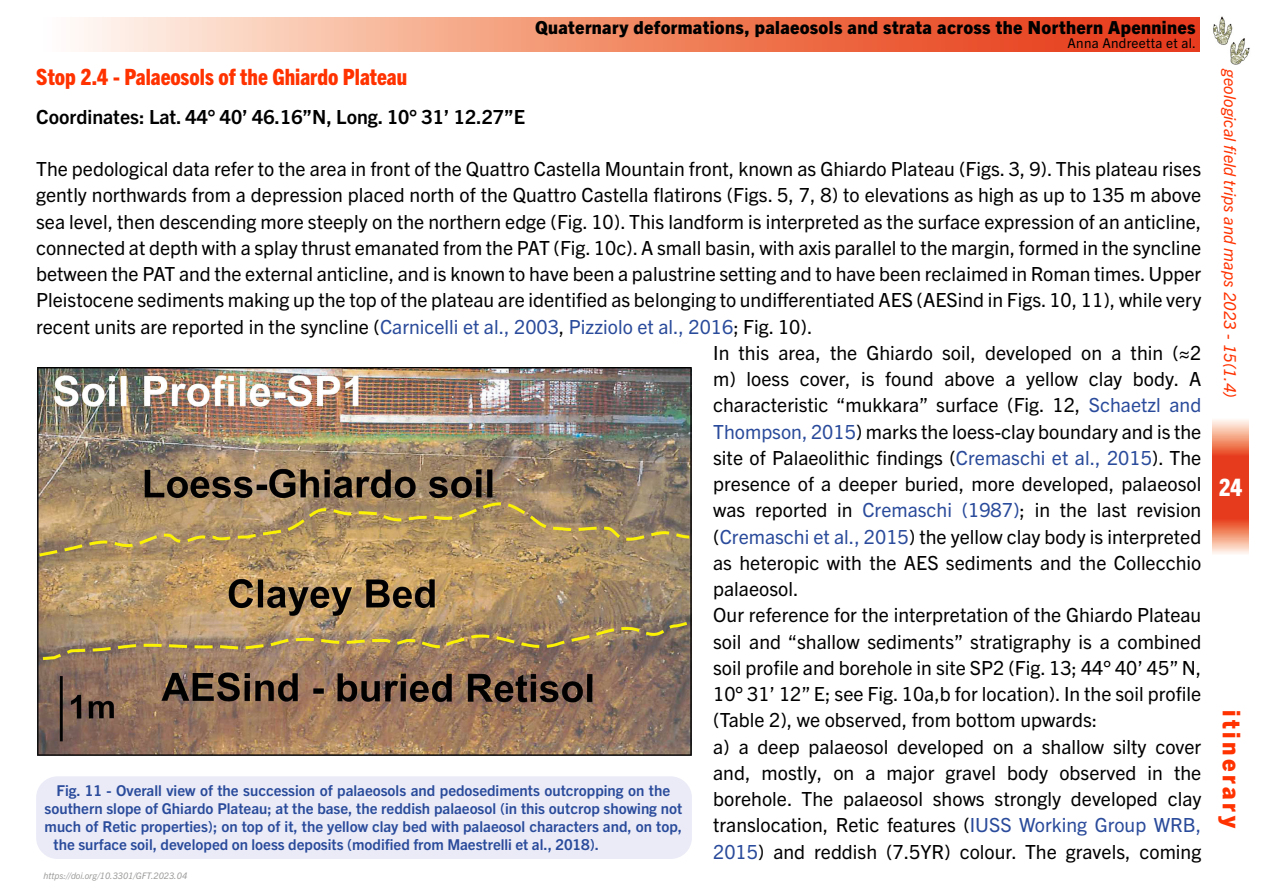
<style>
.page{position:relative;width:1263px;height:893px;background:#fff}
.page>*{position:absolute;margin:0;border:0;box-sizing:border-box;transform-origin:0 0}
.t1{font:800 24px "Trade Gothic Next LT Pro";letter-spacing:.15em;color:#ff3200}
.t2{font:800 condensed 24px "Trade Gothic Next LT Pro";color:#fff}
.t3{font:800 condensed 22.5px "Trade Gothic Next LT Pro";color:#ff3200}
.t4{font:19.5px "Trade Gothic Next LT Pro";color:#000}
.t5{font:700 19.5px "Trade Gothic Next LT Pro";color:#000}
.t6{font:800 18px "Trade Gothic Next LT Pro";letter-spacing:.02em;color:#000}
.t7{font:italic 16.5px "Trade Gothic Next LT Pro";letter-spacing:.01em;color:#ff3200}
.t8{font:700 15px "Trade Gothic Next LT Pro";color:#2a4b9b}
.t9{font:13.5px "Trade Gothic Next LT Pro";letter-spacing:.02em;color:#000}
.t10{font:italic 9px "Trade Gothic Next LT Pro";color:#9d9d9c}
.s1{color:#2a4b9b}
</style>
<div class="page">
<img style="left:1213px;top:16px;width:37px;height:49px">
<svg style="left:75px;top:17px;width:1125px;height:34px;background:#f18e70"></svg>
<svg style="left:1212px;top:420px;width:37px;height:134px;background:#ed6f52"></svg>
<img style="left:38px;top:367px;width:654px;height:388px">
<div style="left:36px;top:776px;width:656px;height:83px;background:#eaebf7;border-radius:21px"></div>
<p class="t6" style="left:535px;top:15px;width:662px">Quaternary deformations, palaeosols and strata across the Northern Apennines</p>
<p class="t9" style="left:1067px;top:33px;width:130px">Anna Andreetta et al.</p>
<p class="t3" style="left:36px;top:62px;width:372px">Stop 2.4 - Palaeosols of the Ghiardo Plateau</p>
<p class="t5" style="left:36px;top:104px;width:490px">Coordinates: Lat. 44° 40’ 46.16”N, Long. 10° 31’ 12.27”E</p>
<p class="t4" style="left:36px;top:156px;width:1166px">The pedological data refer to the area in front of the Quattro Castella Mountain front, known as Ghiardo Plateau (Figs. 3, 9). This plateau rises</p>
<p class="t4" style="left:36px;top:182px;width:1166px">gently northwards from a depression placed north of the Quattro Castella flatirons (Figs. 5, 7, 8) to elevations as high as up to 135 m above</p>
<p class="t4" style="left:36px;top:208px;width:1167px">sea level, then descending more steeply on the northern edge (Fig. 10). This landform is interpreted as the surface expression of an anticline,</p>
<p class="t4" style="left:36px;top:234px;width:1167px">connected at depth with a splay thrust emanated from the PAT (Fig. 10c). A small basin, with axis parallel to the margin, formed in the syncline</p>
<p class="t4" style="left:36px;top:261px;width:1167px">between the PAT and the external anticline, and is known to have been a palustrine setting and to have been reclaimed in Roman times. Upper</p>
<p class="t4" style="left:36px;top:287px;width:1167px">Pleistocene sediments making up the top of the plateau are identified as belonging to undifferentiated AES (AESind in Figs. 10, 11), while very</p>
<p class="t4" style="left:36px;top:313px;width:778px">recent units are reported in the syncline (<span class="s1">Carnicelli et al., 2003</span>, <span class="s1">Pizziolo et al., 2016</span>; Fig. 10).</p>
<p class="t4" style="left:713px;top:339px;width:490px">In this area, the Ghiardo soil, developed on a thin (≈2</p>
<p class="t4" style="left:713px;top:365px;width:490px">m) loess cover, is found above a yellow clay body. A</p>
<p class="t4" style="left:713px;top:392px;width:490px">characteristic “mukkara” surface (Fig. 12, <span class="s1">Schaetzl and</span></p>
<p class="t4" style="left:713px;top:418px;width:490px"><span class="s1">Thompson, 2015</span>) marks the loess-clay boundary and is the</p>
<p class="t4" style="left:713px;top:444px;width:490px">site of Palaeolithic findings (<span class="s1">Cremaschi et al., 2015</span>). The</p>
<p class="t4" style="left:713px;top:470px;width:490px">presence of a deeper buried, more developed, palaeosol</p>
<p class="t4" style="left:713px;top:497px;width:490px">was reported in <span class="s1">Cremaschi (1987)</span>; in the last revision</p>
<p class="t4" style="left:713px;top:523px;width:490px">(<span class="s1">Cremaschi et al., 2015</span>) the yellow clay body is interpreted</p>
<p class="t4" style="left:713px;top:549px;width:490px">as heteropic with the AES sediments and the Collecchio</p>
<p class="t4" style="left:713px;top:575px;width:87px">palaeosol.</p>
<p class="t4" style="left:713px;top:602px;width:490px">Our reference for the interpretation of the Ghiardo Plateau</p>
<p class="t4" style="left:713px;top:628px;width:490px">soil and “shallow sediments” stratigraphy is a combined</p>
<p class="t4" style="left:713px;top:654px;width:490px">soil profile and borehole in site SP2 (Fig. 13; 44° 40’ 45” N,</p>
<p class="t4" style="left:713px;top:680px;width:490px">10° 31’ 12” E; see Fig. 10a,b for location). In the soil profile</p>
<p class="t4" style="left:713px;top:707px;width:386px">(Table 2), we observed, from bottom upwards:</p>
<p class="t4" style="left:713px;top:733px;width:490px">a) a deep palaeosol developed on a shallow silty cover</p>
<p class="t4" style="left:713px;top:759px;width:490px">and, mostly, on a major gravel body observed in the</p>
<p class="t4" style="left:713px;top:785px;width:490px">borehole. The palaeosol shows strongly developed clay</p>
<p class="t4" style="left:713px;top:812px;width:490px">translocation, Retic features (<span class="s1">IUSS Working Group WRB,</span></p>
<p class="t4" style="left:713px;top:838px;width:490px"><span class="s1">2015</span>) and reddish (7.5YR) colour. The gravels, coming</p>
<p class="t8" style="left:57px;top:780px;width:615px">Fig. 11 - Overall view of the succession of palaeosols and pedosediments outcropping on the</p>
<p class="t8" style="left:45px;top:798px;width:639px">southern slope of Ghiardo Plateau; at the base, the reddish palaeosol (in this outcrop showing not</p>
<p class="t8" style="left:45px;top:816px;width:639px">much of Retic properties); on top of it, the yellow clay bed with palaeosol characters and, on top,</p>
<p class="t8" style="left:54px;top:834px;width:547px">the surface soil, developed on loess deposits (modified from Maestrelli et al., 2018).</p>
<p class="t10" style="left:44px;top:870px;width:145px">https://doi.org/10.3301/GFT.2023.04</p>
<p class="t7" style="left:1242px;top:69px;width:331px;rotate:90deg">geological field trips and maps 2023 - 15(1.4)</p>
<p class="t2" style="left:1219px;top:471px;width:25px">24</p>
<p class="t1" style="left:1248px;top:710px;width:121px;rotate:90deg">itinerary</p>
</div>
